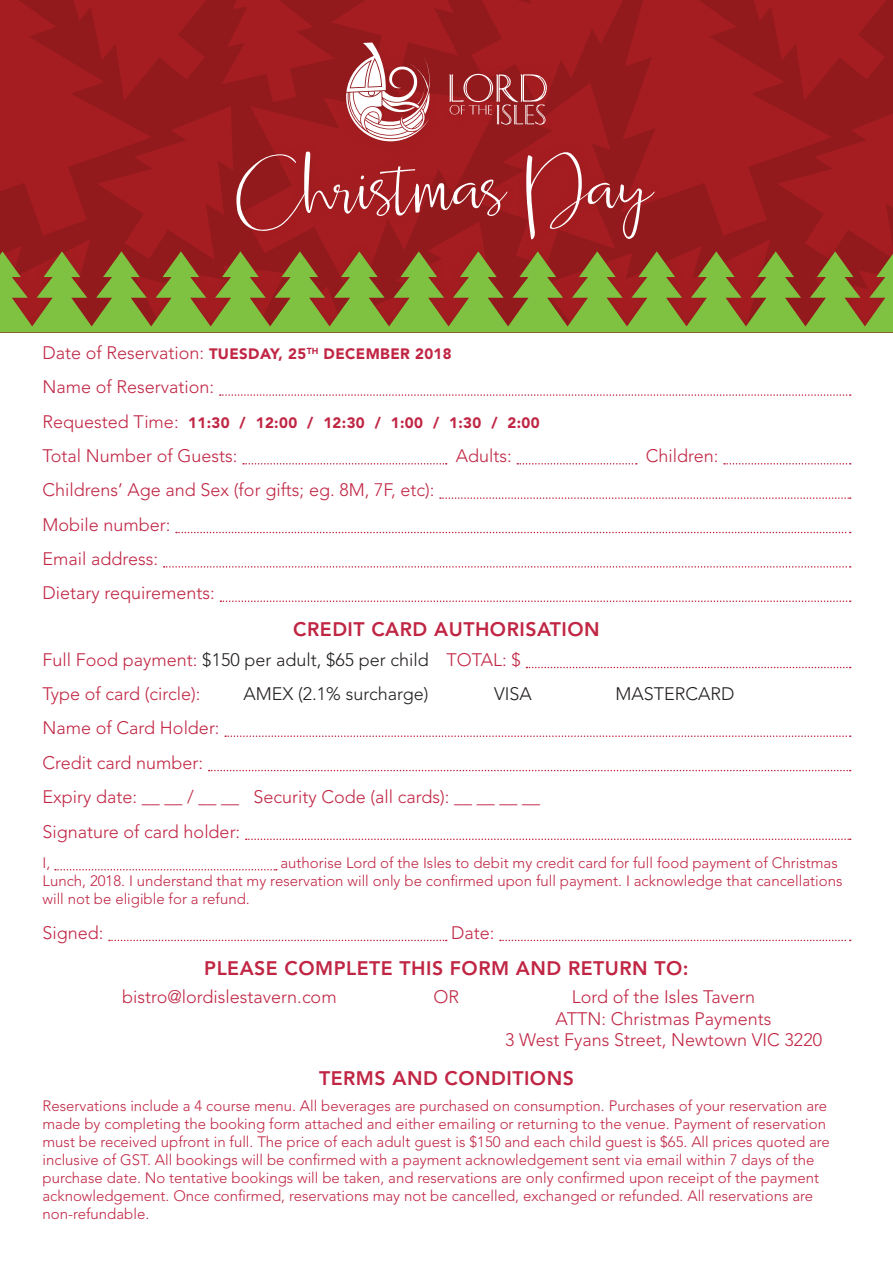
<style>
.page{position:relative;width:893px;height:1263px;background:#fff}
.page>*{position:absolute;margin:0;border:0;box-sizing:border-box;transform-origin:0 0}
.t1{font:74.25px "Caleigh";letter-spacing:-.045em;color:#fff}
.t2{font:800 19.5px "Avenir LT Std";letter-spacing:.025em;color:#c02644}
.t3{font:300 18px/34.3px "Avenir LT Std";color:#c02644}
.t4{font:300 18px "Avenir LT Std";color:#231f20}
.t5{font:300 15px/18px "Avenir LT Std";color:#c02644}
.t6{font:900 15px "Avenir LT Std";letter-spacing:.025em;color:#c02644}
.s1{font-weight:300;font-size:18px}
.s2{color:#231f20}
</style>
<div class="page">
<svg style="left:220px;top:394px;width:631px;height:2px"></svg>
<svg style="left:243px;top:463px;width:204px;height:1px"></svg>
<svg style="left:517px;top:463px;width:120px;height:1px"></svg>
<svg style="left:724px;top:463px;width:127px;height:1px"></svg>
<svg style="left:440px;top:497px;width:411px;height:2px"></svg>
<svg style="left:176px;top:532px;width:675px;height:1px"></svg>
<svg style="left:164px;top:566px;width:687px;height:2px"></svg>
<svg style="left:220px;top:600px;width:631px;height:2px"></svg>
<svg style="left:526px;top:667px;width:325px;height:1px"></svg>
<svg style="left:225px;top:735px;width:626px;height:2px"></svg>
<svg style="left:209px;top:770px;width:642px;height:1px"></svg>
<svg style="left:246px;top:838px;width:605px;height:2px"></svg>
<svg style="left:55px;top:869px;width:222px;height:1px"></svg>
<svg style="left:109px;top:940px;width:338px;height:1px"></svg>
<svg style="left:500px;top:940px;width:351px;height:1px"></svg>
<svg style="left:0;top:0;width:893px;height:332px"></svg>
<div style="left:227px;top:142px;width:436px;height:106px;background:#921a1d;opacity:.75"></div>
<h1 class="t1" style="left:236px;top:134px;width:420px">Christmas Day</h1>
<p class="t6" style="left:43px;top:345px;width:411px"><span class="s1">Date of Reservation:</span> TUESDAY, 25<sup>TH</sup> DECEMBER 2018</p>
<p class="t3" style="left:43px;top:370px;width:173px">Name of Reservation:</p>
<p class="t6" style="left:43px;top:413px;width:499px"><span class="s1">Requested Time:</span> 11:30 / 12:00 / 12:30 / 1:00 / 1:30 / 2:00</p>
<p class="t3" style="left:43px;top:439px;width:197px">Total Number of Guests:</p>
<p class="t3" style="left:456px;top:439px;width:57px">Adults:</p>
<p class="t3" style="left:646px;top:439px;width:74px">Children:</p>
<p class="t3" style="left:43px;top:473px;width:393px">Childrens’ Age and Sex (for gifts; eg. 8M, 7F, etc):<br>Mobile number:<br>Email address:<br>Dietary requirements:</p>
<h2 class="t2" style="left:293px;top:617px;width:308px">CREDIT CARD AUTHORISATION</h2>
<p class="t3" style="left:43px;top:642px;width:480px">Full Food payment: <span class="s2">$150 per adult, $65 per child</span> TOTAL: $<br>Type of card (circle):</p>
<p class="t4" style="left:244px;top:683px;width:186px">AMEX (2.1% surcharge)</p>
<p class="t4" style="left:494px;top:683px;width:39px">VISA</p>
<p class="t4" style="left:616px;top:683px;width:121px">MASTERCARD</p>
<p class="t3" style="left:43px;top:711px;width:499px">Name of Card Holder:<br>Credit card number:<br>Expiry date: __ __ / __ __ Security Code (all cards): __ __ __ __<br>Signature of card holder:</p>
<p class="t5" style="left:43px;top:854px;width:9px">I,</p>
<p class="t5" style="left:43px;top:854px;width:801px;text-indent:238px">authorise Lord of the Isles to debit my credit card for full food payment of Christmas<br>Lunch, 2018. I understand that my reservation will only be confirmed upon full payment. I acknowledge that cancellations will not be eligible for a refund.</p>
<p class="t3" style="left:43px;top:915px;width:63px">Signed:</p>
<p class="t3" style="left:451px;top:915px;width:45px">Date:</p>
<h2 class="t2" style="left:204px;top:956px;width:37px">PLEASE</h2>
<h2 class="t2" style="left:285px;top:956px;width:85px">COMPLETE</h2>
<h2 class="t2" style="left:399px;top:956px;width:12px">THIS</h2>
<h2 class="t2" style="left:450px;top:956px;width:82px">FORM AND</h2>
<h2 class="t2" style="left:568px;top:956px;width:14px">RETURN</h2>
<h2 class="t2" style="left:654px;top:956px;width:36px">TO :</h2>
<p class="t3" style="left:122px;top:979px;width:216px">bistro@lordislestavern.com</p>
<p class="t3" style="left:434px;top:979px;width:27px">OR</p>
<p class="t3" style="left:505px;top:986px;width:319px;line-height:21.6px;text-align:center">Lord of the Isles Tavern<br>ATTN: Christmas Payments<br>3 West Fyans Street, Newtown VIC 3220</p>
<h2 class="t2" style="left:319px;top:1066px;width:90px">TERMS AND</h2>
<h2 class="t2" style="left:445px;top:1066px;width:28px">CONDITIONS</h2>
<p class="t5" style="left:43px;top:1097px;width:789px">Reservations include a 4 course menu. All beverages are purchased on consumption. Purchases of your reservation are made by completing the booking form attached and either emailing or returning to the venue. Payment of reservation must be received upfront in full. The price of each adult guest is $150 and each child guest is $65. All prices quoted are inclusive of GST. All bookings will be confirmed with a payment acknowledgement sent via email within 7 days of the purchase date. No tentative bookings will be taken, and reservations are only confirmed upon receipt of the payment acknowledgement. Once confirmed, reservations may not be cancelled, exchanged or refunded. All reservations are non-refundable.</p>
</div>
